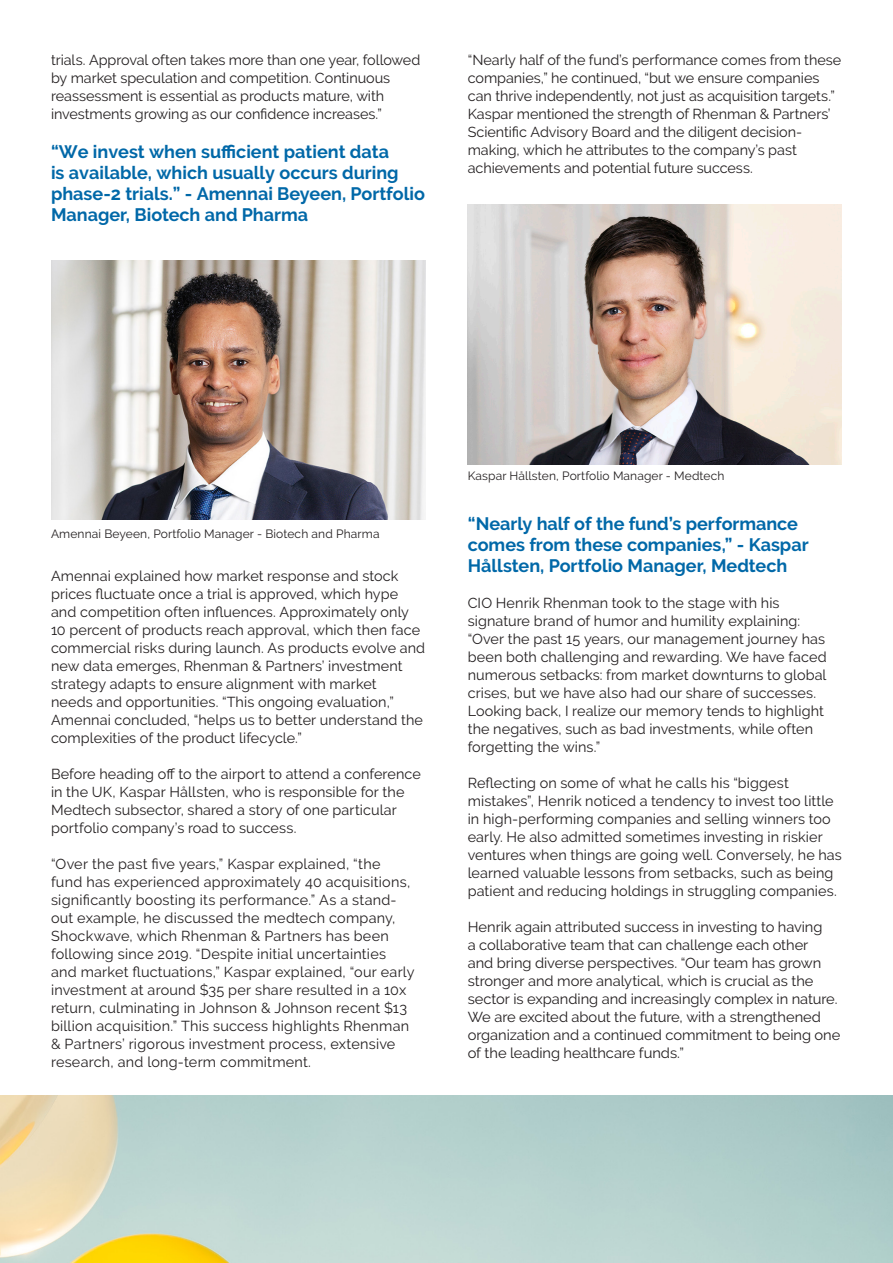
<style>
.page{position:relative;width:893px;height:1263px;background:#fff}
.page>*{position:absolute;margin:0;border:0;box-sizing:border-box;transform-origin:0 0}
.t1{font:700 18px/21px "Raleway";color:#0068a8}
.t2{font:14.4px/18px "Raleway";letter-spacing:.005em;color:#231f20}
.t3{font:12px "Raleway";letter-spacing:.01em;color:#231f20}
</style>
<div class="page">
<img style="left:0;top:1095px;width:893px;height:168px">
<img style="left:51px;top:260px;width:374px;height:260px">
<img style="left:468px;top:205px;width:374px;height:259px">
<p class="t2" style="left:51px;top:50px;width:371px">trials. Approval often takes more than one year, followed by market speculation and competition. Continuous reassessment is essential as products mature, with investments growing as our confidence increases.”</p>
<p class="t1" style="left:51px;top:141px;width:375px">“We invest when sufficient patient data<br>is available, which usually occurs during phase-2 trials.” - Amennai Beyeen, Portfolio Manager, Biotech and Pharma</p>
<p class="t2" style="left:468px;top:50px;width:375px">“Nearly half of the fund’s performance comes from these companies,” he continued, “but we ensure companies can thrive independently, not just as acquisition targets.” Kaspar mentioned the strength of Rhenman &amp; Partners’ Scientific Advisory Board and the diligent decision&shy;making, which he attributes to the company’s past achievements and potential future success.</p>
<p class="t3" style="left:51px;top:526px;width:330px">Amennai Beyeen, Portfolio Manager - Biotech and Pharma</p>
<p class="t2" style="left:51px;top:566px;width:376px">Amennai explained how market response and stock prices fluctuate once a trial is approved, which hype and competition often influences. Approximately only 10 percent of products reach approval, which then face commercial risks during launch. As products evolve and new data emerges, Rhenman &amp; Partners’ investment strategy adapts to ensure alignment with market<br>needs and opportunities. “This ongoing evaluation,” Amennai concluded, “helps us to better understand the complexities of the product lifecycle.”</p>
<p class="t2" style="left:51px;top:764px;width:371px">Before heading off to the airport to attend a conference in the UK, Kaspar Hållsten, who is responsible for the Medtech subsector, shared a story of one particular portfolio company’s road to success.</p>
<p class="t2" style="left:51px;top:854px;width:365px">“Over the past five years,” Kaspar explained, “the fund has experienced approximately 40 acquisitions, significantly boosting its performance.” As a stand&shy;out example, he discussed the medtech company, Shockwave, which Rhenman &amp; Partners has been following since 2019. “Despite initial uncertainties and market fluctuations,” Kaspar explained, “our early investment at around $35 per share resulted in a 10x return, culminating in Johnson &amp; Johnson recent $13 billion acquisition.” This success highlights Rhenman &amp; Partners’ rigorous investment process, extensive research, and long-term commitment.</p>
<p class="t3" style="left:468px;top:469px;width:258px">Kaspar Hållsten, Portfolio Manager - Medtech</p>
<p class="t1" style="left:468px;top:513px;width:342px">“Nearly half of the fund’s performance comes from these companies,” - Kaspar<br>Hållsten, Portfolio Manager, Medtech</p>
<p class="t2" style="left:468px;top:593px;width:360px">CIO Henrik Rhenman took to the stage with his signature brand of humor and humility explaining: “Over the past 15 years, our management journey has been both challenging and rewarding. We have faced numerous setbacks: from market downturns to global crises, but we have also had our share of successes.<br>Looking back, I realize our memory tends to highlight the negatives, such as bad investments, while often forgetting the wins.”</p>
<p class="t2" style="left:468px;top:773px;width:376px">Reflecting on some of what he calls his “biggest mistakes”, Henrik noticed a tendency to invest too little in high-performing companies and selling winners too early. He also admitted sometimes investing in riskier ventures when things are going well. Conversely, he has learned valuable lessons from setbacks, such as being patient and reducing holdings in struggling companies.</p>
<p class="t2" style="left:468px;top:917px;width:374px">Henrik again attributed success in investing to having<br>a collaborative team that can challenge each other<br>and bring diverse perspectives. “Our team has grown stronger and more analytical, which is crucial as the sector is expanding and increasingly complex in nature.<br>We are excited about the future, with a strengthened organization and a continued commitment to being one of the leading healthcare funds.”</p>
</div>
